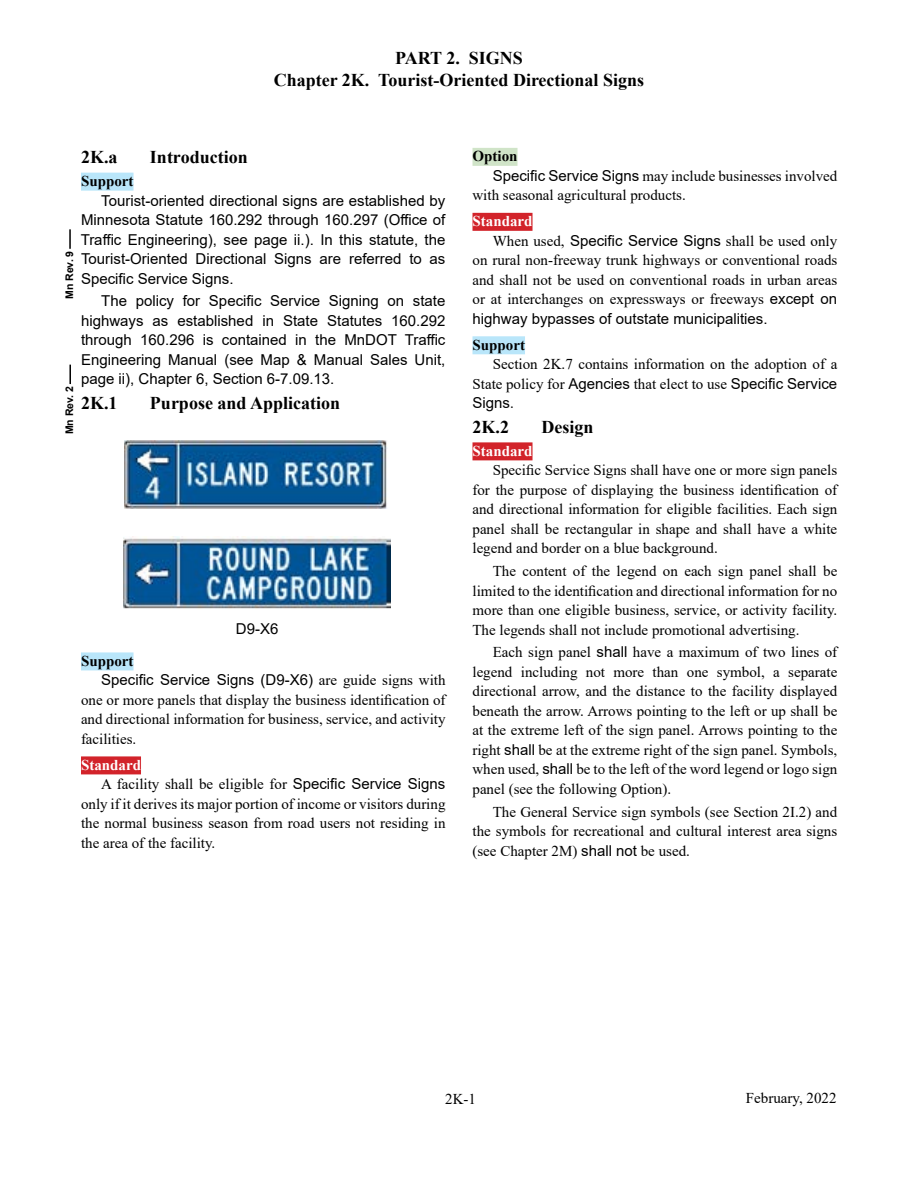
<style>
.page{position:relative;width:918px;height:1188px;background:#fff}
.page>*{position:absolute;margin:0;border:0;box-sizing:border-box;transform-origin:0 0}
.PART_Heading{font:700 18px "Times New Roman";color:#000}
.Section_Heading{font:700 18px "Times New Roman";color:#000}
.Body_Text{font:15px/19.5px "Times New Roman";color:#000;text-align:justify}
.Body_Text-2{font:15px/19.5px "Arial";color:#000;text-align:justify}
.Red_Standard_Highlight{font:700 15px "Times New Roman";color:#fff}
.Blue_Support_Highlight{font:700 15px "Times New Roman";color:#000}
.Green_Option_Highlight{font:700 15px "Times New Roman";color:#000}
.t1{font:700 10.5px "Arial";color:#000}
.s1{font-family:"Arial"}
</style>
<div class="page">
<div style="left:81px;top:173px;width:53px;height:18px;background:#b9e6fa"></div>
<div style="left:81px;top:652px;width:53px;height:18px;background:#b9e6fa"></div>
<div style="left:81px;top:756px;width:60px;height:18px;background:#d2232a"></div>
<hr style="left:69px;top:229px;width:2px;height:20px;background:#000">
<svg style="left:69px;top:365px;width:2px;height:19px"></svg>
<img style="left:124px;top:441px;width:263px;height:68px">
<img style="left:124px;top:536px;width:267px;height:73px">
<div style="left:472px;top:148px;width:46px;height:18px;background:#d0e4c8"></div>
<div style="left:472px;top:213px;width:61px;height:18px;background:#d2232a"></div>
<div style="left:472px;top:336px;width:53px;height:18px;background:#b9e6fa"></div>
<div style="left:472px;top:442px;width:61px;height:18px;background:#d2232a"></div>
<p class="PART_Heading" style="left:395px;top:45px;width:129px">PART 2. SIGNS</p>
<p class="PART_Heading" style="left:274px;top:67px;width:372px">Chapter 2K. Tourist-Oriented Directional Signs</p>
<h1 class="Section_Heading" style="left:81px;top:144px;width:38px">2K.a</h1>
<h1 class="Section_Heading" style="left:150px;top:144px;width:99px">Introduction</h1>
<p class="Blue_Support_Highlight" style="left:81px;top:170px;width:54px">Support</p>
<p class="Body_Text-2" style="left:81px;top:191px;width:366px;text-indent:21px">Tourist-oriented directional signs are established by Minnesota Statute 160.292 through 160.297 (Office of Traffic Engineering), see page ii.). In this statute, the Tourist-Oriented Directional Signs are referred to as Specific Service Signs.</p>
<p class="Body_Text-2" style="left:81px;top:291px;width:366px;text-indent:20px">The policy for Specific Service Signing on state highways as established in State Statutes 160.292 through 160.296 is contained in the MnDOT Traffic Engineering Manual (see Map &amp; Manual Sales Unit, page ii), Chapter 6, Section 6-7.09.13.</p>
<h1 class="Section_Heading" style="left:81px;top:390px;width:38px">2K.1</h1>
<h1 class="Section_Heading" style="left:150px;top:390px;width:192px">Purpose and Application</h1>
<p class="t1" style="left:62px;top:299px;width:50px;rotate:-90deg">Mn Rev. 9</p>
<p class="t1" style="left:62px;top:434px;width:50px;rotate:-90deg">Mn Rev. 2</p>
<p class="Body_Text-2" style="left:236px;top:619px;width:44px">D9-X6</p>
<p class="Blue_Support_Highlight" style="left:81px;top:650px;width:54px">Support</p>
<p class="Body_Text" style="left:81px;top:670px;width:366px;text-indent:20px"><span class="s1">Specific Service Signs (D9-X6)</span> are guide signs with one or more panels that display the business identification of and directional information for business, service, and activity facilities.</p>
<p class="Red_Standard_Highlight" style="left:81px;top:754px;width:62px">Standard</p>
<p class="Body_Text" style="left:81px;top:774px;width:366px;text-indent:20px">A facility shall be eligible for <span class="s1">Specific Service Signs </span>only if it derives its major portion of income or visitors during the normal business season from road users not residing in the area of the facility.</p>
<p class="Green_Option_Highlight" style="left:472px;top:146px;width:47px">Option</p>
<p class="Body_Text" style="left:472px;top:166px;width:366px;text-indent:20px"><span class="s1">Specific Service Signs</span> may include businesses involved with seasonal agricultural products.</p>
<p class="Red_Standard_Highlight" style="left:472px;top:210px;width:62px">Standard</p>
<p class="Body_Text" style="left:472px;top:231px;width:366px;text-indent:20px">When used, <span class="s1">Specific Service Signs</span> shall be used only on rural non-freeway trunk highways or conventional roads and shall not be used on conventional roads in urban areas or at interchanges on expressways or freeways <span class="s1">except on highway bypasses of outstate municipalities.</span></p>
<p class="Blue_Support_Highlight" style="left:472px;top:334px;width:54px">Support</p>
<p class="Body_Text" style="left:472px;top:354px;width:366px;text-indent:20px">Section 2K.7 contains information on the adoption of a State policy for <span class="s1">Agencies</span> that elect to use <span class="s1">Specific Service Signs</span>.</p>
<h1 class="Section_Heading" style="left:472px;top:414px;width:38px">2K.2</h1>
<h1 class="Section_Heading" style="left:541px;top:414px;width:54px">Design</h1>
<p class="Red_Standard_Highlight" style="left:472px;top:440px;width:62px">Standard</p>
<p class="Body_Text" style="left:472px;top:460px;width:366px;text-indent:20px">Specific Service Signs shall have one or more sign panels for the purpose of displaying the business identification of and directional information for eligible facilities. Each sign panel shall be rectangular in shape and shall have a white legend and border on a blue background.</p>
<p class="Body_Text" style="left:472px;top:561px;width:366px;text-indent:20px">The content of the legend on each sign panel shall be limited to the identification and directional information for no more than one eligible business, service, or activity facility.<br>The legends shall not include promotional advertising.</p>
<p class="Body_Text" style="left:472px;top:642px;width:366px;text-indent:20px">Each sign panel <span class="s1">shall</span> have a maximum of two lines of legend including not more than one symbol, a separate directional arrow, and the distance to the facility displayed beneath the arrow. Arrows pointing to the left or up shall be at the extreme left of the sign panel. Arrows pointing to the right <span class="s1">shall</span> be at the extreme right of the sign panel. Symbols, when used, <span class="s1">shall</span> be to the left of the word legend or logo sign panel (see the following Option).</p>
<p class="Body_Text" style="left:472px;top:801px;width:366px;text-indent:20px">The General Service sign symbols (see Section 2I.2) and the symbols for recreational and cultural interest area signs (see Chapter 2M) <span class="s1">shall not</span> be used.</p>
<p class="Body_Text" style="left:445px;top:1088px;width:32px">2K-1</p>
<p class="Body_Text" style="left:746px;top:1088px;width:92px">February, 2022</p>
</div>
